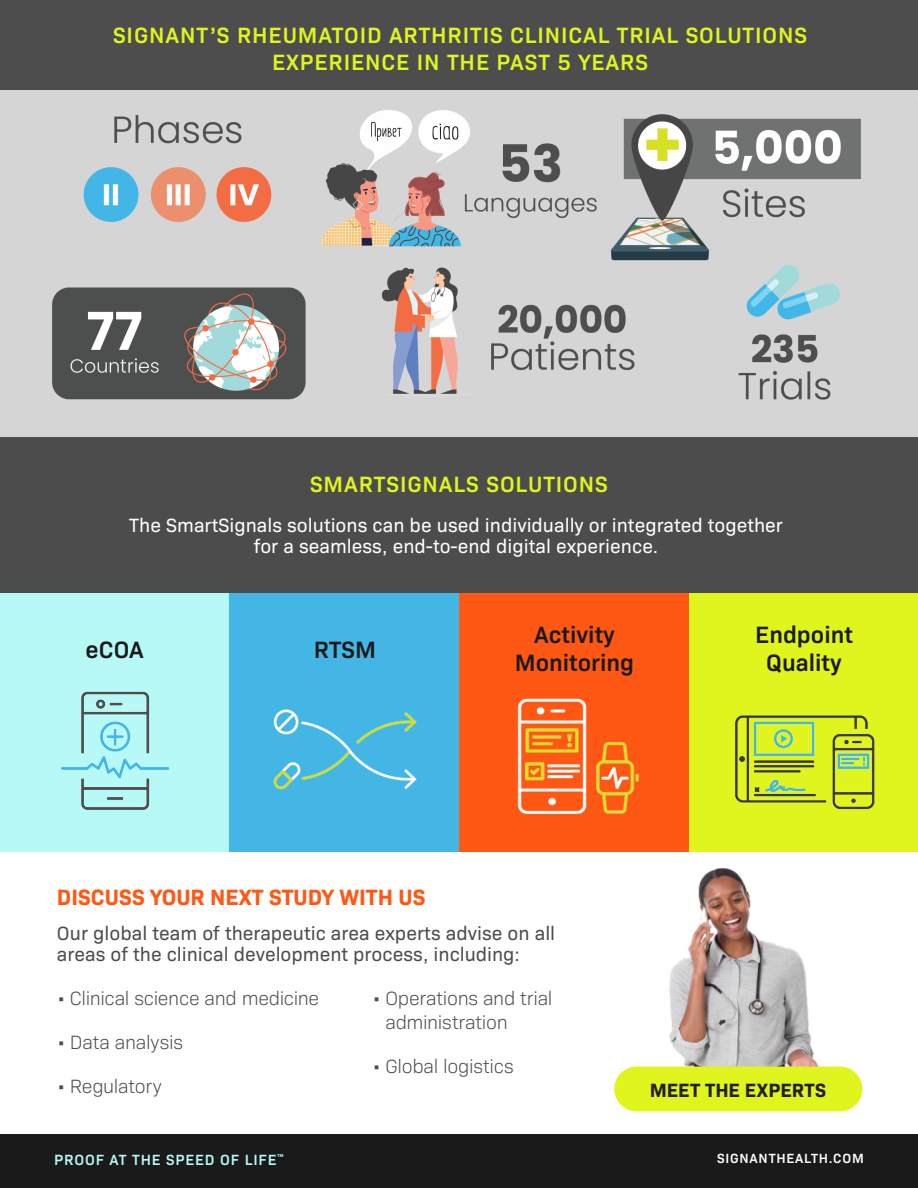
<style>
.page{position:relative;width:918px;height:1188px;background:#fff}
.page>*{position:absolute;margin:0;border:0;box-sizing:border-box;transform-origin:0 0}
.H5_Subhead{font:600 24px/28.7px "Bio Sans";color:#1a1a1a;text-align:center}
.H6_Subhead{font:600 24px "Bio Sans";color:#1a1a1a}
.H2_Headline{font:600 22.5px/27px "Bio Sans";letter-spacing:.04em;color:#e0f51e;text-align:center}
.H3_Subhead{font:700 22.5px "Bio Sans";color:#ff5815}
.H3_Subhead-2{font:19.5px/21px "Bio Sans";color:#fff;text-align:center}
.t1{font:300 19.5px/24px "Bio Sans";letter-spacing:-.015em;color:#4c4c4c}
.Body_Copy{font:19.5px/21px "Bio Sans";color:#4d4d4d}
.Green_BG_Text{font:700 19.5px "Bio Sans";letter-spacing:.01em;color:#231f20}
.t2{font:600 15px "Bio Sans";letter-spacing:.06em;color:#b6f9f6}
.t3{font:600 13.5px "Bio Sans";letter-spacing:.06em;color:#fff}
</style>
<div class="page">
<img style="left:0;top:90px;width:917px;height:312px">
<div style="left:0;top:1px;width:918px;height:89px;background:#4d4d4d"></div>
<div style="left:0;top:1134px;width:918px;height:54px;background:#1a1a1a"></div>
<div style="left:0;top:437px;width:918px;height:156px;background:#4c4c4c"></div>
<div style="left:0;top:402px;width:918px;height:35px;background:#d5d5d5"></div>
<div style="left:0;top:593px;width:230px;height:259px;background:#b6f9f6"></div>
<img style="left:61px;top:691px;width:108px;height:119px">
<div style="left:230px;top:593px;width:230px;height:259px;background:#44b6e6"></div>
<img style="left:273px;top:709px;width:144px;height:81px">
<div style="left:459px;top:593px;width:231px;height:259px;background:#ff5815"></div>
<img style="left:517px;top:698px;width:122px;height:116px">
<div style="left:690px;top:593px;width:228px;height:259px;background:#e0f51e"></div>
<img style="left:734px;top:715px;width:141px;height:95px">
<img style="left:669px;top:869px;width:153px;height:198px">
<div style="left:614px;top:1067px;width:248px;height:44px;background:#e0f51e;border-radius:22px"></div>
<p class="H2_Headline" style="left:113px;top:20px;width:695px">SIGNANT’S RHEUMATOID ARTHRITIS CLINICAL TRIAL SOLUTIONS<br>EXPERIENCE IN THE PAST 5 YEARS</p>
<p class="H2_Headline" style="left:310px;top:469px;width:299px">SMARTSIGNALS SOLUTIONS</p>
<p class="H3_Subhead-2" style="left:129px;top:513px;width:655px">The SmartSignals solutions can be used individually or integrated together for a seamless, end-to-end digital experience.</p>
<p class="H6_Subhead" style="left:86px;top:631px;width:60px">eCOA</p>
<p class="H5_Subhead" style="left:314px;top:633px;width:64px">RTSM</p>
<p class="H3_Subhead" style="left:57px;top:880px;width:370px">DISCUSS YOUR NEXT STUDY WITH US</p>
<p class="H5_Subhead" style="left:515px;top:618px;width:121px">Activity<br>Monitoring</p>
<p class="H5_Subhead" style="left:755px;top:618px;width:99px">Endpoint<br>Quality</p>
<p class="Body_Copy" style="left:57px;top:921px;width:500px">Our global team of therapeutic area experts advise on all areas of the clinical development process, including:</p>
<p class="t1" style="left:56px;top:985px;width:264px">• Clinical science and medicine</p>
<p class="t1" style="left:56px;top:1029px;width:128px">• Data analysis</p>
<p class="t1" style="left:56px;top:1073px;width:107px">• Regulatory</p>
<p class="t1" style="left:385px;top:985px;width:168px;text-indent:-14px">• Operations and trial administration</p>
<p class="t1" style="left:372px;top:1053px;width:143px">• Global logistics</p>
<p class="Green_BG_Text" style="left:650px;top:1075px;width:178px">MEET THE EXPERTS</p>
<p class="t2" style="left:54px;top:1148px;width:231px">PROOF AT THE SPEED OF LIFE<sup>™</sup></p>
<p class="t3" style="left:717px;top:1148px;width:148px">SIGNANTHEALTH.COM</p>
</div>
